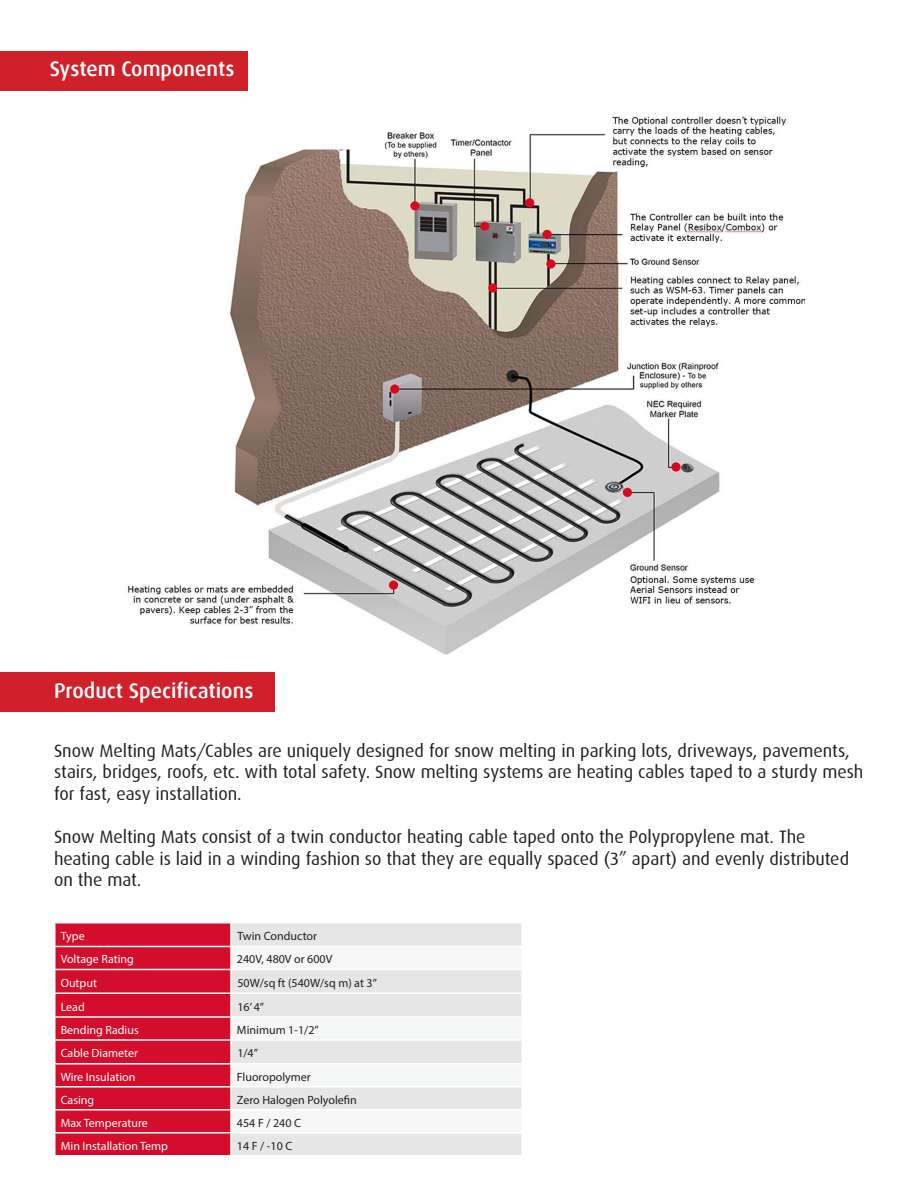
<style>
.page{position:relative;width:918px;height:1188px;background:#fff}
.page>*{position:absolute;margin:0;border:0;box-sizing:border-box;transform-origin:0 0}
.t1{font:500 21px "Dax Offc";color:#fff}
.t2{font:18px/21.6px "Dax";letter-spacing:-.005em;color:#231f20}
.t3{font:12px "Myriad Pro";color:#231f20}
.t4{font:12px "Myriad Pro";color:#fff}
</style>
<div class="page">
<div style="left:0;top:51px;width:248px;height:40px;background:#d02029"></div>
<img style="left:127px;top:115px;width:677px;height:540px">
<div style="left:0;top:672px;width:274px;height:40px;background:#d02029"></div>
<div style="left:56px;top:923px;width:174px;height:232px;background:#d30d2b"></div>
<div style="left:232px;top:923px;width:289px;height:232px;background:#e6e6e6"></div>
<svg style="left:232px;top:947px;width:289px;height:185px;fill:#e6e6e6"></svg>
<hr style="left:54px;top:946px;width:177px;height:1px;background:#fff">
<hr style="left:54px;top:969px;width:177px;height:1px;background:#fff">
<hr style="left:54px;top:992px;width:177px;height:2px;background:#fff">
<hr style="left:54px;top:1016px;width:177px;height:2px;background:#fff">
<hr style="left:54px;top:1039px;width:177px;height:2px;background:#fff">
<hr style="left:54px;top:1063px;width:177px;height:2px;background:#fff">
<hr style="left:54px;top:1086px;width:177px;height:2px;background:#fff">
<hr style="left:54px;top:1109px;width:177px;height:2px;background:#fff">
<hr style="left:54px;top:1132px;width:177px;height:2px;background:#fff">
<hr style="left:231px;top:946px;width:292px;height:1px;background:#fff">
<hr style="left:231px;top:969px;width:292px;height:1px;background:#fff">
<hr style="left:231px;top:992px;width:292px;height:2px;background:#fff">
<hr style="left:231px;top:1016px;width:292px;height:2px;background:#fff">
<hr style="left:231px;top:1039px;width:292px;height:2px;background:#fff">
<hr style="left:231px;top:1063px;width:292px;height:2px;background:#fff">
<hr style="left:231px;top:1086px;width:292px;height:2px;background:#fff">
<hr style="left:231px;top:1109px;width:292px;height:2px;background:#fff">
<hr style="left:231px;top:1132px;width:292px;height:2px;background:#fff">
<p class="t1" style="left:50px;top:55px;width:186px">System Components</p>
<p class="t1" style="left:54px;top:677px;width:201px">Product Specifications</p>
<p class="t2" style="left:54px;top:740px;width:811px">Snow Melting Mats/Cables are uniquely designed for snow melting in parking lots, driveways, pavements, stairs, bridges, roofs, etc. with total safety. Snow melting systems are heating cables taped to a sturdy mesh for fast, easy installation.</p>
<p class="t2" style="left:54px;top:826px;width:797px">Snow Melting Mats consist of a twin conductor heating cable taped onto the Polypropylene mat. The heating cable is laid in a winding fashion so that they are equally spaced (3” apart) and evenly distributed on the mat.</p>
<p class="t4" style="left:61px;top:929px;width:25px">Type</p>
<p class="t3" style="left:237px;top:929px;width:81px">Twin Conductor</p>
<p class="t4" style="left:61px;top:952px;width:75px">Voltage Rating</p>
<p class="t3" style="left:237px;top:952px;width:97px">240V, 480V or 600V</p>
<p class="t4" style="left:61px;top:975px;width:38px">Output</p>
<p class="t3" style="left:237px;top:975px;width:141px">50W/sq ft (540W/sq m) at 3”</p>
<p class="t4" style="left:61px;top:999px;width:26px">Lead</p>
<p class="t3" style="left:237px;top:999px;width:28px">16’ 4”</p>
<p class="t4" style="left:61px;top:1023px;width:80px">Bending Radius</p>
<p class="t3" style="left:237px;top:1023px;width:83px">Minimum 1-1/2”</p>
<p class="t4" style="left:61px;top:1046px;width:79px">Cable Diameter</p>
<p class="t3" style="left:237px;top:1046px;width:22px">1/4”</p>
<p class="t4" style="left:61px;top:1069px;width:76px">Wire Insulation</p>
<p class="t3" style="left:237px;top:1069px;width:75px">Fluoropolymer</p>
<p class="t4" style="left:61px;top:1092px;width:35px">Casing</p>
<p class="t3" style="left:237px;top:1092px;width:121px">Zero Halogen Polyolefin</p>
<p class="t4" style="left:61px;top:1115px;width:89px">Max Temperature</p>
<p class="t3" style="left:237px;top:1115px;width:66px">454 F / 240 C</p>
<p class="t4" style="left:61px;top:1138px;width:109px">Min Installation Temp</p>
<p class="t3" style="left:237px;top:1138px;width:57px">14 F / -10 C</p>
</div>
